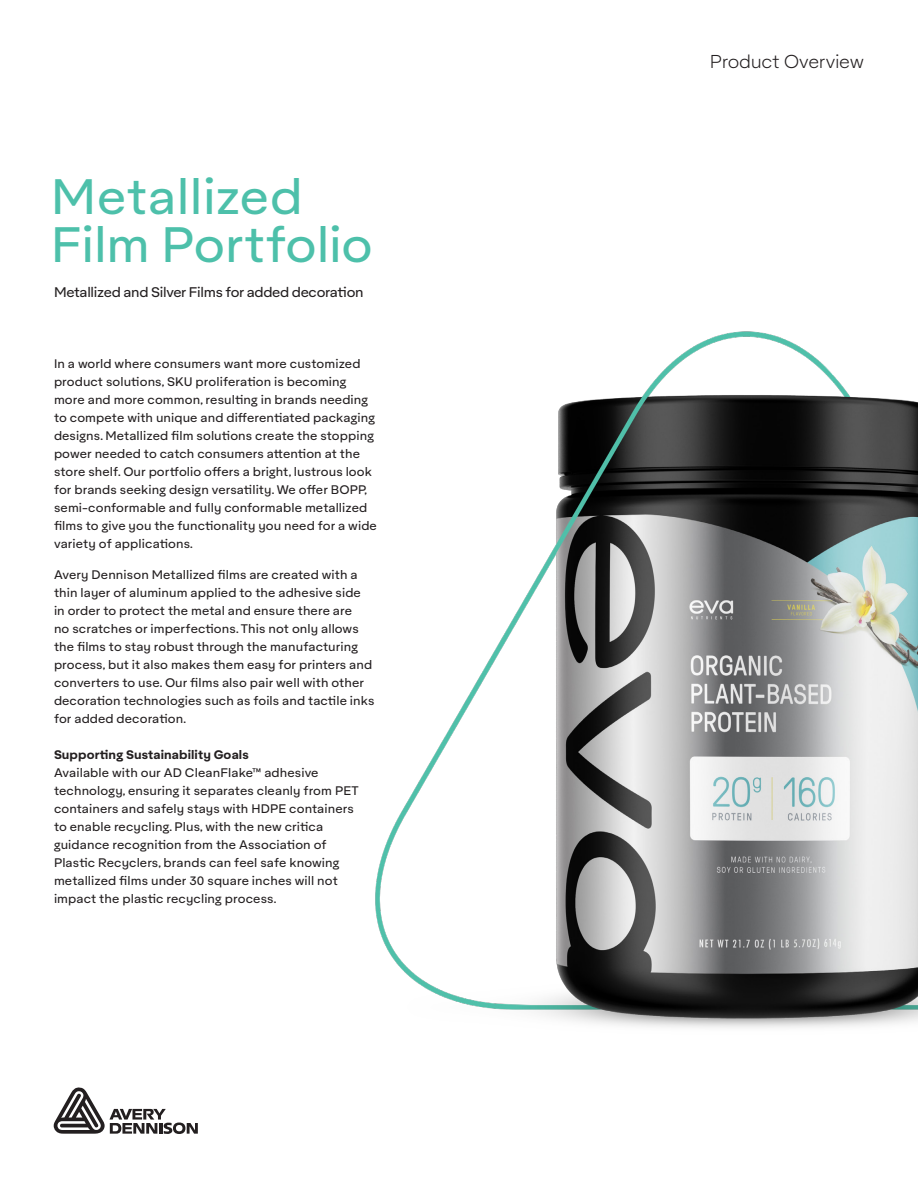
<style>
.page{position:relative;width:918px;height:1188px;background:#fff}
.page>*{position:absolute;margin:0;border:0;box-sizing:border-box;transform-origin:0 0}
.Description_-_Colour{font:48px/48px "Aktifo A";color:#4dc0aa}
.Body_copy_w_space_af{font:300 18px "Aktifo A";letter-spacing:-.015em;color:#231f20}
.t1{font:13.5px "Aktifo A";letter-spacing:-.02em;color:#231f20}
.t2{font:12px/18px "Aktifo A";letter-spacing:.01em;color:#231f20}
.s1{font-weight:700}
</style>
<div class="page">
<svg style="left:54px;top:1087px;width:144px;height:47px"></svg>
<img style="left:375px;top:331px;width:543px;height:697px">
<p class="Description_-_Colour" style="left:51px;top:172px;width:323px">Metallized<br>Film Portfolio</p>
<p class="t1" style="left:54px;top:284px;width:311px">Metallized and Silver Films for added decoration</p>
<p class="t2" style="left:54px;top:354px;width:324px">In a world where consumers want more customized product solutions, SKU proliferation is becoming more and more common, resulting in brands needing to compete with unique and differentiated packaging designs. Metallized film solutions create the stopping power needed to catch consumers attention at the store shelf. Our portfolio offers a bright, lustrous look for brands seeking design versatility. We offer BOPP, semi-conformable and fully conformable metallized films to give you the functionality you need for a wide variety of applications.</p>
<p class="t2" style="left:54px;top:566px;width:322px">Avery Dennison Metallized films are created with a thin layer of aluminum applied to the adhesive side in order to protect the metal and ensure there are<br>no scratches or imperfections. This not only allows the films to stay robust through the manufacturing process, but it also makes them easy for printers and converters to use. Our films also pair well with other decoration technologies such as foils and tactile inks for added decoration.</p>
<p class="t2" style="left:54px;top:746px;width:306px"><span class="s1">Supporting Sustainability Goals<br></span>Available with our AD CleanFlake™ adhesive technology, ensuring it separates cleanly from PET containers and safely stays with HDPE containers to enable recycling. Plus, with the new critica guidance recognition from the Association of Plastic Recyclers, brands can feel safe knowing metallized films under 30 square inches will not impact the plastic recycling process.</p>
<p class="Body_copy_w_space_af" style="left:710px;top:50px;width:156px">Product Overview</p>
</div>
